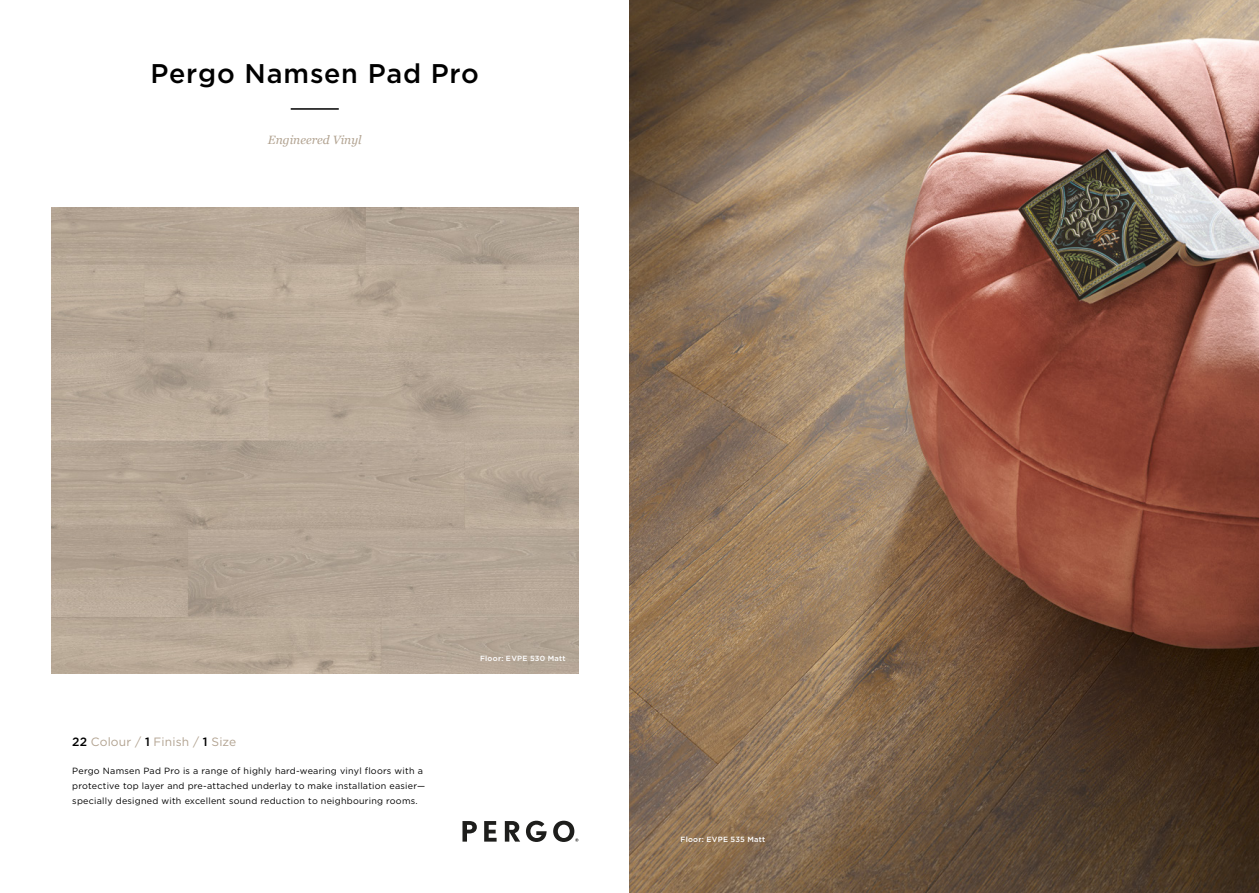
<style>
.page{position:relative;width:1259px;height:893px;background:#fff}
.page>*{position:absolute;margin:0;border:0;box-sizing:border-box;transform-origin:0 0}
.t1{font:500 27px "Gotham";letter-spacing:.03em;color:#000}
.t2{font:12px "Gotham";letter-spacing:.01em;color:#b2a391}
.hero_PF_serif_title{font:italic 12px "Georgia";color:#b2a391}
.hero_PF_serif_title-2{font:9px/15px "Gotham";letter-spacing:.025em;color:#000}
.t3{font:500 7.5px "Gotham";letter-spacing:.04em;color:#fff}
.s1{font-weight:500;color:#000}
</style>
<div class="page">
<hr style="left:291px;top:108px;width:48px;height:2px;background:#000">
<img style="left:629px;top:0;width:630px;height:893px">
<svg style="left:462px;top:821px;width:15px;height:21px"></svg>
<svg style="left:484px;top:821px;width:12px;height:21px"></svg>
<svg style="left:505px;top:821px;width:15px;height:21px"></svg>
<svg style="left:526px;top:821px;width:20px;height:21px"></svg>
<svg style="left:553px;top:821px;width:25px;height:21px"></svg>
<p class="t1" style="left:150px;top:55px;width:330px">Pergo Namsen Pad Pro</p>
<p class="hero_PF_serif_title" style="left:268px;top:132px;width:95px">Engineered Vinyl</p>
<p class="t2" style="left:72px;top:734px;width:165px"><span class="s1">22</span> Colour / <span class="s1">1</span> Finish / <span class="s1">1</span> Size</p>
<p class="hero_PF_serif_title-2" style="left:72px;top:763px;width:354px">Pergo Namsen Pad Pro is a range of highly hard-wearing vinyl floors with a protective top layer and pre-attached underlay to make installation easier— specially designed with excellent sound reduction to neighbouring rooms.</p>
<p class="t3" style="left:480px;top:654px;width:87px">Floor: EVPE 530 Matt</p>
<p class="t3" style="left:680px;top:834px;width:86px">Floor: EVPE 535 Matt</p>
</div>
